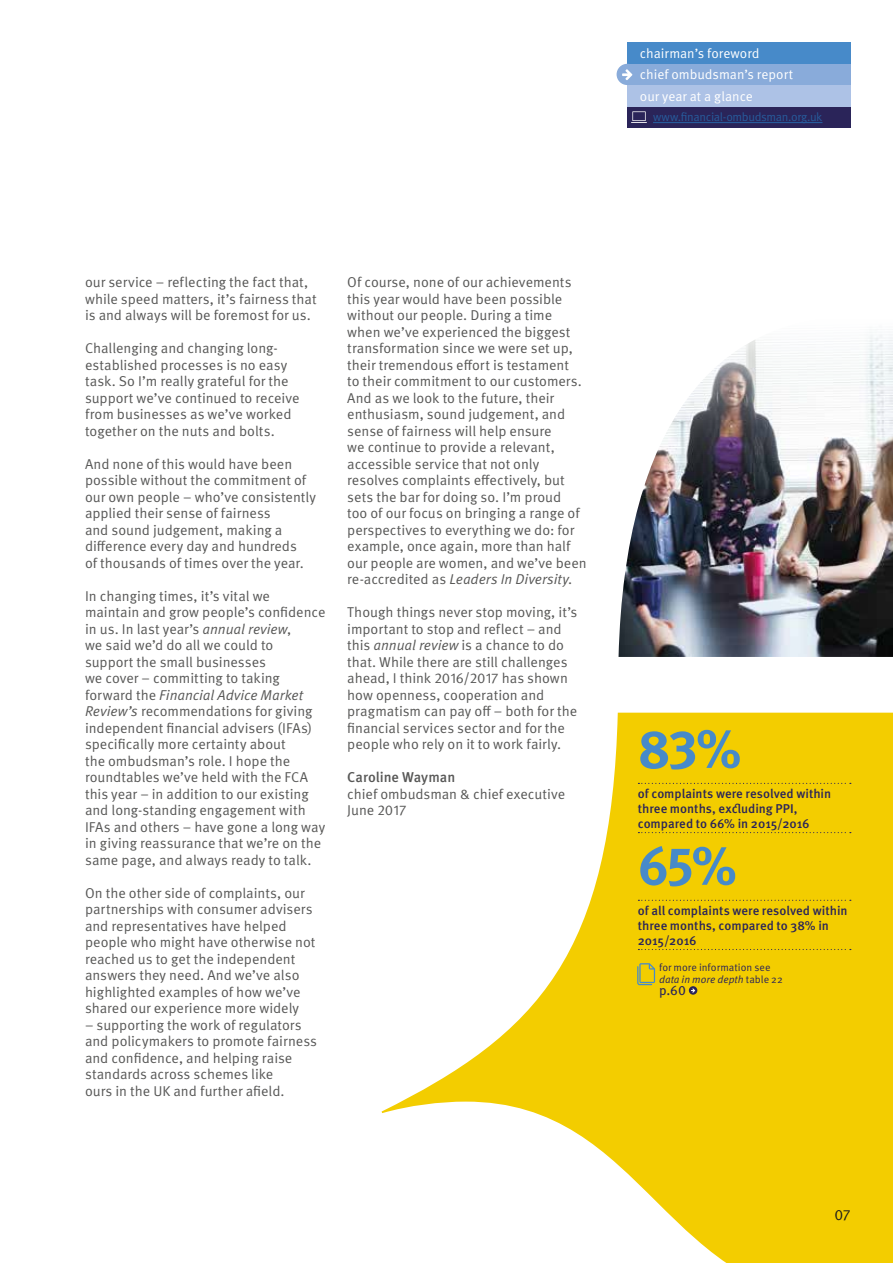
<style>
.page{position:relative;width:893px;height:1263px;background:#fff}
.page>*{position:absolute;margin:0;border:0;box-sizing:border-box;transform-origin:0 0}
.t1{font:700 54px "Meta OT";color:#478ac9}
.t2{font:15px "Meta OT Norm";color:#1d1d1b}
.t3{font:14.25px/16.5px "Meta OT Norm";letter-spacing:-.005em;color:#575756}
.t4{font:14.25px "Meta OT Norm Ita";letter-spacing:-.005em;color:#575756}
.t5{font:500 14.25px "Meta OT";letter-spacing:-.005em;color:#575756}
.t6{font:13.5px/21px "Meta OT Norm";color:#fff}
.t7{font:13.5px "Meta OT";color:#2a2459}
.t8{font:500 12.75px/15px "Meta OT";color:#2a2459}
.t9{font:12px "Meta OT Norm";letter-spacing:-.03em;color:#275b9b}
.t10{font:10.5px "Meta OT Norm Ita";color:#2a2459}
.t11{font:10.5px "Meta OT Norm";color:#2a2459}
.s1{font-family:"Meta OT Norm Ita"}
.s2{font-family:"Meta OT Norm"}
</style>
<div class="page">
<svg style="left:382px;top:713px;width:511px;height:550px;fill:#f3cd00"></svg>
<div style="left:627px;top:106px;width:223px;height:22px;background:#2a2459"></div>
<hr style="left:653px;top:122px;width:169px;height:1px;background:#275b9b">
<svg style="left:631px;top:111px;width:16px;height:12px"></svg>
<div style="left:627px;top:85px;width:223px;height:21px;background:#adc2e6"></div>
<div style="left:627px;top:64px;width:223px;height:21px;background:#89abda"></div>
<div style="left:627px;top:43px;width:223px;height:21px;background:#478ac9"></div>
<div style="left:617px;top:64px;width:21px;height:21px;background:#89abda;border-radius:50%"></div>
<svg style="left:622px;top:69px;width:10px;height:11px"></svg>
<img style="left:618px;top:332px;width:275px;height:325px">
<svg style="left:638px;top:783px;width:213px;height:1px"></svg>
<svg style="left:638px;top:832px;width:213px;height:1px"></svg>
<svg style="left:638px;top:900px;width:213px;height:1px"></svg>
<svg style="left:638px;top:949px;width:213px;height:1px"></svg>
<svg style="left:637px;top:963px;width:18px;height:22px"></svg>
<svg style="left:689px;top:986px;width:8px;height:9px"></svg>
<svg style="left:691px;top:988px;width:4px;height:5px"></svg>
<p class="t6" style="left:640px;top:43px;width:155px">chairman’s foreword<br>chief ombudsman’s report</p>
<p class="t6" style="left:640px;top:86px;width:114px">our year at a glance</p>
<p class="t9" style="left:653px;top:110px;width:171px">www.financial-ombudsman.org.uk</p>
<p class="t3" style="left:85px;top:274px;width:233px">our service – reflecting the fact that, while speed matters, it’s fairness that is and always will be foremost for us.</p>
<p class="t3" style="left:85px;top:340px;width:216px">Challenging and changing long&shy;established processes is no easy task. So I’m really grateful for the support we’ve continued to receive from businesses as we’ve worked together on the nuts and bolts.</p>
<p class="t3" style="left:85px;top:456px;width:232px">And none of this would have been possible without the commitment of our own people – who’ve consistently applied their sense of fairness<br>and sound judgement, making a difference every day and hundreds<br>of thousands of times over the year.</p>
<p class="t3" style="left:85px;top:588px;width:242px">In changing times, it’s vital we maintain and grow people’s confidence in us. In last year’s <span class="s1">annual review</span>,<br>we said we’d do all we could to support the small businesses<br>we cover – committing to taking</p>
<p class="t4" style="left:85px;top:686px;width:220px"><span class="s2">forward the</span> Financial Advice Market</p>
<p class="t3" style="left:85px;top:703px;width:242px"><span class="s1">Review’s</span> recommendations for giving independent financial advisers (IFAs) specifically more certainty about<br>the ombudsman’s role. I hope the roundtables we’ve held with the FCA this year – in addition to our existing and long-standing engagement with IFAs and others – have gone a long way in giving reassurance that we’re on the same page, and always ready to talk.</p>
<p class="t3" style="left:85px;top:885px;width:232px">On the other side of complaints, our partnerships with consumer advisers and representatives have helped people who might have otherwise not reached us to get the independent answers they need. And we’ve also highlighted examples of how we’ve shared our experience more widely</p>
<p class="t3" style="left:85px;top:1017px;width:233px">– supporting the work of regulators and policymakers to promote fairness and confidence, and helping raise standards across schemes like<br>ours in the UK and further afield.</p>
<p class="t3" style="left:347px;top:274px;width:241px">Of course, none of our achievements this year would have been possible without our people. During a time when we’ve experienced the biggest transformation since we were set up, their tremendous effort is testament<br>to their commitment to our customers.<br>And as we look to the future, their enthusiasm, sound judgement, and sense of fairness will help ensure<br>we continue to provide a relevant, accessible service that not only resolves complaints effectively, but sets the bar for doing so. I’m proud<br>too of our focus on bringing a range of perspectives to everything we do: for example, once again, more than half our people are women, and we’ve been</p>
<p class="t4" style="left:347px;top:571px;width:227px"><span class="s2">re-accredited as</span> Leaders In Diversity<span class="s2">.</span></p>
<p class="t3" style="left:347px;top:604px;width:232px">Though things never stop moving, it’s important to stop and reflect – and this <span class="s1">annual review</span> is a chance to do that. While there are still challenges ahead, I think 2016/2017 has shown how openness, cooperation and pragmatism can pay off – both for the financial services sector and for the people who rely on it to work fairly.</p>
<p class="t5" style="left:347px;top:768px;width:109px">Caroline Wayman</p>
<p class="t3" style="left:347px;top:786px;width:219px">chief ombudsman &amp; chief executive<br>June 2017</p>
<h1 class="t1" style="left:638px;top:715px;width:105px">83%</h1>
<p class="t8" style="left:638px;top:786px;width:195px">of complaints were resolved within three months, excluding PPI, compared to 66% in 2015/2016</p>
<h1 class="t1" style="left:638px;top:832px;width:101px">65%</h1>
<p class="t8" style="left:638px;top:903px;width:211px">of all complaints were resolved within three months, compared to 38% in<br>2015/2016</p>
<p class="t11" style="left:659px;top:961px;width:113px">for more information see</p>
<p class="t10" style="left:659px;top:973px;width:125px">data in more depth <span class="s2">table 22</span></p>
<p class="t7" style="left:659px;top:982px;width:28px">p.60</p>
<p class="t2" style="left:834px;top:1205px;width:18px">07</p>
</div>
